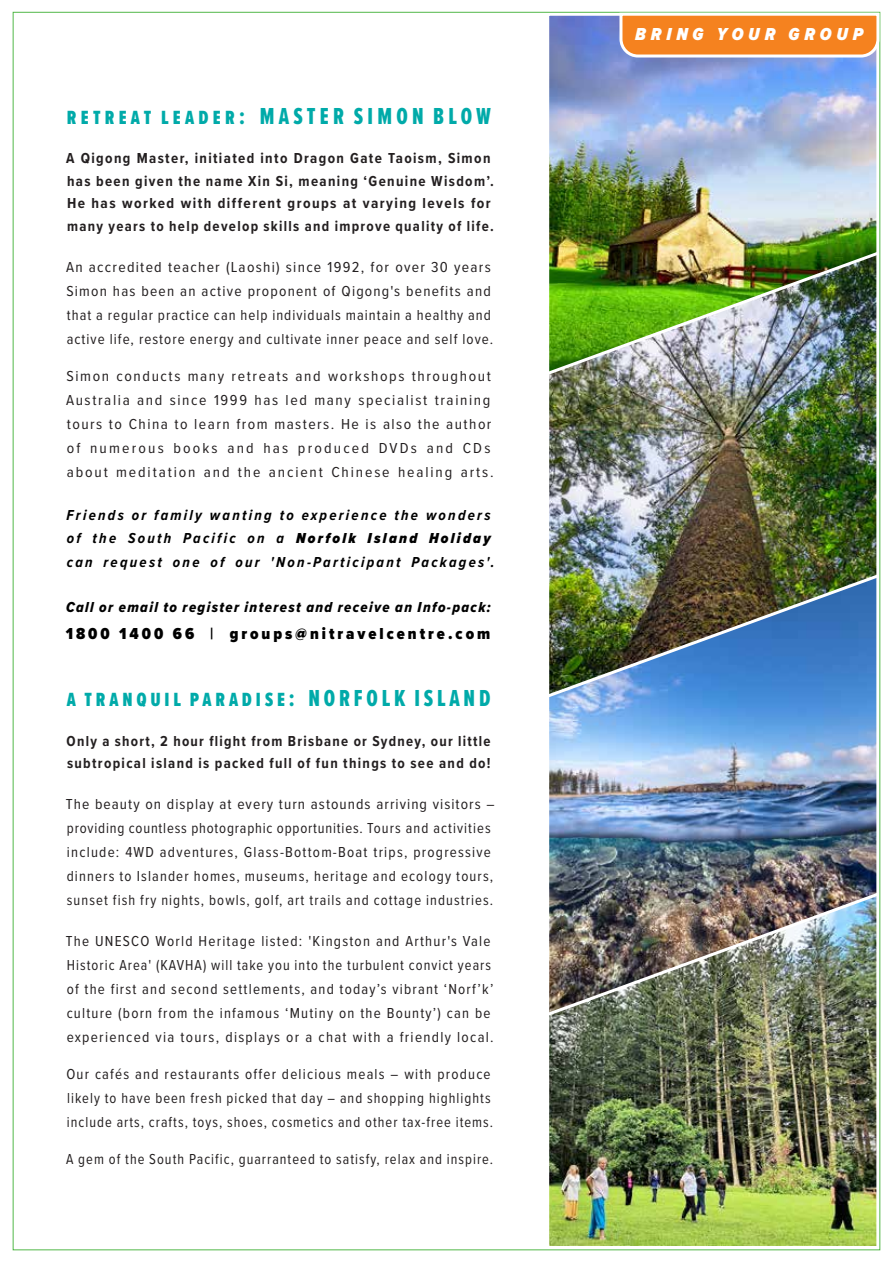
<style>
.page{position:relative;width:893px;height:1263px;background:#fff}
.page>*{position:absolute;margin:0;border:0;box-sizing:border-box;transform-origin:0 0}
.t1{font:24px "Proxima Nova Ex Cn Extrabld";letter-spacing:.165em;color:#00aaa9;scale:.95 1}
.t2{font:24px "Proxima Nova Ex Cn Extrabld";letter-spacing:.185em;color:#00aaa9;scale:.95 1}
.t3{font:italic 900 18px "Proxima Nova Cond";letter-spacing:.27em;color:#fff}
.t4{font:900 16.5px "Proxima Nova Cond";letter-spacing:.18em;color:#000}
.t5{font:15px/24px "Proxima Nova Cond";letter-spacing:.075em;color:#231f20}
.t6{font:700 15px/22.5px "Proxima Nova Cond";letter-spacing:.09em;color:#231f20}
.t7{font:15px/24px "Proxima Nova Cond";letter-spacing:.075em;color:#231f20;scale:1.04 1}
.t8{font:15px/24px "Proxima Nova Cond";letter-spacing:.105em;color:#231f20;scale:1.05 1}
.t9{font:15px/24px "Proxima Nova Cond";letter-spacing:.075em;color:#231f20;scale:1.05 1}
.t10{font:italic 700 15px/22.5px "Proxima Nova Cond";letter-spacing:.15em;color:#000}
.t11{font:15px "Proxima Nova Cond";letter-spacing:.075em;color:#231f20;scale:.96 1}
.t12{font:15px "Proxima Nova Cond Extrabld It";letter-spacing:.09em;color:#000}
.s1{font-weight:900}
.s2{font-weight:700}
</style>
<div class="page">
<img style="left:550px;top:713px;width:325px;height:135px">
<img style="left:550px;top:848px;width:325px;height:397px">
<img style="left:550px;top:17px;width:325px;height:208px">
<img style="left:550px;top:225px;width:325px;height:488px">
<div style="left:546px;top:13px;width:333px;height:1236px;border:3px solid #fff"></div>
<svg style="left:618px;top:11px;width:263px;height:48px;background:#ee984c"></svg>
<h1 class="t2" style="left:67px;top:98px;width:448px">retreat leader: MASTER SIMON BLOW</h1>
<p class="t6" style="left:66px;top:147px;width:429px">A Qigong Master, initiated into Dragon Gate Taoism, Simon has been given the name Xin Si, meaning ‘Genuine Wisdom’.<br>He has worked with different groups at varying levels for many years to help develop skills and improve quality of life.</p>
<p class="t9" style="left:66px;top:254px;width:408px">An accredited teacher (Laoshi) since 1992, for over 30 years Simon has been an active proponent of Qigong's benefits and that a regular practice can help individuals maintain a healthy and active life, restore energy and cultivate inner peace and self love.</p>
<p class="t8" style="left:66px;top:363px;width:409px">Simon conducts many retreats and workshops throughout Australia and since 1999 has led many specialist training tours to China to learn from masters. He is also the author of numerous books and has produced DVDs and CDs about meditation and the ancient Chinese healing arts.</p>
<p class="t10" style="left:67px;top:504px;width:426px">Friends or family wanting to experience the wonders of the South Pacific on a <span class="s1">Norfolk Island Holiday</span></p>
<p class="t10" style="left:67px;top:550px;width:429px">can request one of our 'Non-Participant Packages'.</p>
<p class="t12" style="left:66px;top:596px;width:426px">Call or email to register interest and receive an Info-pack:</p>
<p class="t4" style="left:66px;top:622px;width:426px">1800 1400 66 <span class="s2">|</span> groups@nitravelcentre.com</p>
<h1 class="t1" style="left:67px;top:681px;width:447px">a tranquil paradise: NORFOLK ISLAND</h1>
<p class="t6" style="left:67px;top:729px;width:426px">Only a short, 2 hour flight from Brisbane or Sydney, our little subtropical island is packed full of fun things to see and do!</p>
<p class="t7" style="left:66px;top:792px;width:414px">The beauty on display at every turn astounds arriving visitors – providing countless photographic opportunities. Tours and activities include: 4WD adventures, Glass-Bottom-Boat trips, progressive dinners to Islander homes, museums, heritage and ecology tours, sunset fish fry nights, bowls, golf, art trails and cottage industries.</p>
<p class="t5" style="left:66px;top:929px;width:429px">The UNESCO World Heritage listed: 'Kingston and Arthur's Vale Historic Area' (KAVHA) will take you into the turbulent convict years of the first and second settlements, and today’s vibrant ‘Norf’k’ culture (born from the infamous ‘Mutiny on the Bounty’) can be experienced via tours, displays or a chat with a friendly local.</p>
<p class="t5" style="left:66px;top:1061px;width:428px">Our cafés and restaurants offer delicious meals – with produce likely to have been fresh picked that day – and shopping highlights include arts, crafts, toys, shoes, cosmetics and other tax-free items.</p>
<p class="t11" style="left:66px;top:1148px;width:446px">A gem of the South Pacific, guarranteed to satisfy, relax and inspire.</p>
<p class="t3" style="left:635px;top:21px;width:230px">BRING YOUR GROUP</p>
</div>
